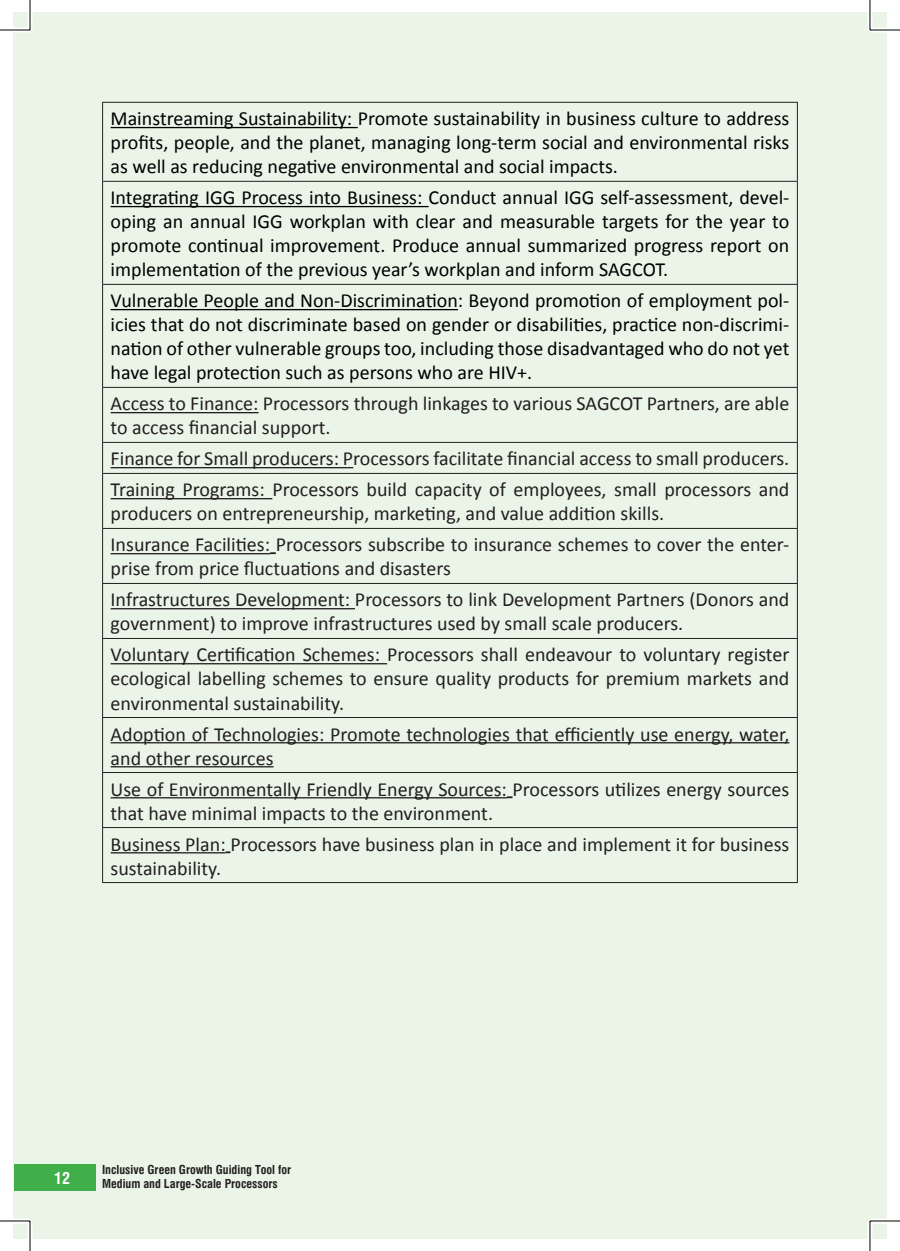
<style>
.page{position:relative;width:900px;height:1251px;background:#fff}
.page>*{position:absolute;margin:0;border:0;box-sizing:border-box;transform-origin:0 0}
.t1{font:20px/24px "Calibri";color:#231f20}
.t2{font:20px/24px "Calibri";color:#000001;text-align:justify}
.t3{font:700 condensed 16px "Swiss 721 BT";color:#fff}
.t4{font:700 condensed 12px/14.4px "Swiss 721 BT";color:#231f20}
</style>
<div class="page">
<div style="left:13px;top:13px;width:855px;height:1225px;background:#eaf4e7"></div>
<div style="left:868px;top:13px;width:18px;height:1225px;background:#eaf4e7"></div>
<div style="left:14px;top:1163px;width:82px;height:27px;background:#40ae49"></div>
<hr style="left:102px;top:103px;width:1px;height:78px;background:#231f20">
<hr style="left:796px;top:103px;width:1px;height:78px;background:#231f20">
<hr style="left:102px;top:181px;width:695px;height:1px;background:#231f20">
<hr style="left:102px;top:182px;width:1px;height:102px;background:#231f20">
<hr style="left:796px;top:182px;width:1px;height:102px;background:#231f20">
<hr style="left:102px;top:284px;width:695px;height:1px;background:#231f20">
<hr style="left:102px;top:285px;width:1px;height:102px;background:#231f20">
<hr style="left:796px;top:285px;width:1px;height:102px;background:#231f20">
<hr style="left:102px;top:387px;width:695px;height:1px;background:#231f20">
<hr style="left:102px;top:388px;width:1px;height:54px;background:#231f20">
<hr style="left:796px;top:388px;width:1px;height:54px;background:#231f20">
<hr style="left:102px;top:442px;width:695px;height:1px;background:#231f20">
<hr style="left:102px;top:443px;width:1px;height:30px;background:#231f20">
<hr style="left:796px;top:443px;width:1px;height:30px;background:#231f20">
<hr style="left:102px;top:473px;width:695px;height:1px;background:#231f20">
<hr style="left:102px;top:474px;width:1px;height:54px;background:#231f20">
<hr style="left:796px;top:474px;width:1px;height:54px;background:#231f20">
<hr style="left:102px;top:528px;width:695px;height:1px;background:#231f20">
<hr style="left:102px;top:529px;width:1px;height:54px;background:#231f20">
<hr style="left:796px;top:529px;width:1px;height:54px;background:#231f20">
<hr style="left:102px;top:583px;width:695px;height:1px;background:#231f20">
<hr style="left:102px;top:584px;width:1px;height:54px;background:#231f20">
<hr style="left:796px;top:584px;width:1px;height:54px;background:#231f20">
<hr style="left:102px;top:638px;width:695px;height:1px;background:#231f20">
<hr style="left:102px;top:639px;width:1px;height:78px;background:#231f20">
<hr style="left:796px;top:639px;width:1px;height:78px;background:#231f20">
<hr style="left:102px;top:717px;width:695px;height:1px;background:#231f20">
<hr style="left:102px;top:718px;width:1px;height:54px;background:#231f20">
<hr style="left:796px;top:718px;width:1px;height:54px;background:#231f20">
<hr style="left:102px;top:772px;width:695px;height:1px;background:#231f20">
<hr style="left:102px;top:773px;width:1px;height:54px;background:#231f20">
<hr style="left:796px;top:773px;width:1px;height:54px;background:#231f20">
<hr style="left:102px;top:827px;width:695px;height:1px;background:#231f20">
<hr style="left:102px;top:828px;width:1px;height:54px;background:#231f20">
<hr style="left:796px;top:828px;width:1px;height:54px;background:#231f20">
<hr style="left:102px;top:882px;width:695px;height:1px;background:#231f20">
<hr style="left:102px;top:102px;width:695px;height:1px;background:#231f20">
<hr style="left:110px;top:127px;width:247px;height:1px;background:#000001">
<hr style="left:110px;top:206px;width:318px;height:1px;background:#000001">
<hr style="left:110px;top:309px;width:347px;height:1px;background:#000001">
<hr style="left:110px;top:412px;width:148px;height:1px;background:#231f20">
<hr style="left:110px;top:467px;width:243px;height:1px;background:#231f20">
<hr style="left:110px;top:498px;width:162px;height:1px;background:#231f20">
<hr style="left:110px;top:553px;width:160px;height:1px;background:#231f20">
<svg style="left:270px;top:552px;width:6px;height:2px"></svg>
<hr style="left:110px;top:608px;width:245px;height:1px;background:#231f20">
<hr style="left:110px;top:663px;width:277px;height:1px;background:#231f20">
<hr style="left:110px;top:742px;width:679px;height:1px;background:#231f20">
<hr style="left:110px;top:766px;width:163px;height:1px;background:#231f20">
<hr style="left:110px;top:797px;width:396px;height:1px;background:#231f20">
<hr style="left:110px;top:852px;width:115px;height:1px;background:#231f20">
<svg style="left:0;top:28px;width:30px;height:5px"></svg>
<svg style="left:870px;top:28px;width:29px;height:5px"></svg>
<svg style="left:0;top:1218px;width:30px;height:5px"></svg>
<svg style="left:870px;top:1218px;width:29px;height:5px"></svg>
<svg style="left:28px;top:0;width:4px;height:30px"></svg>
<svg style="left:28px;top:1221px;width:4px;height:30px"></svg>
<svg style="left:867px;top:0;width:5px;height:30px"></svg>
<svg style="left:867px;top:1221px;width:5px;height:30px"></svg>
<hr style="left:0;top:30px;width:30px;height:1px;background:#000">
<hr style="left:869px;top:30px;width:30px;height:1px;background:#000">
<hr style="left:0;top:1220px;width:30px;height:1px;background:#000">
<hr style="left:869px;top:1220px;width:30px;height:1px;background:#000">
<hr style="left:30px;top:0;width:1px;height:30px;background:#000">
<hr style="left:30px;top:1221px;width:1px;height:30px;background:#000">
<hr style="left:869px;top:0;width:1px;height:30px;background:#000">
<hr style="left:869px;top:1221px;width:1px;height:30px;background:#000">
<p class="t2" style="left:110px;top:107px;width:680px">Mainstreaming Sustainability: Promote sustainability in business culture to address profits, people, and the planet, managing long-term social and environmental risks as well as reducing negative environmental and social impacts.</p>
<p class="t2" style="left:110px;top:186px;width:680px">Integrating IGG Process into Business: Conduct annual IGG self-assessment, devel&shy;oping an annual IGG workplan with clear and measurable targets for the year to promote continual improvement. Produce annual summarized progress report on implementation of the previous year’s workplan and inform SAGCOT.</p>
<p class="t2" style="left:110px;top:289px;width:680px">Vulnerable People and Non-Discrimination: Beyond promotion of employment pol&shy;icies that do not discriminate based on gender or disabilities, practice non-discrimi&shy;nation of other vulnerable groups too, including those disadvantaged who do not yet have legal protection such as persons who are HIV+.</p>
<p class="t1" style="left:110px;top:392px;width:680px">Access to Finance: Processors through linkages to various SAGCOT Partners, are able to access financial support.</p>
<p class="t1" style="left:110px;top:443px;width:680px;line-height:31px">Finance for Small producers: Processors facilitate financial access to small producers.<br>Training Programs: Processors build capacity of employees, small processors and</p>
<p class="t1" style="left:110px;top:498px;width:680px;line-height:31px">producers on entrepreneurship, marketing, and value addition skills.<br>Insurance Facilities: Processors subscribe to insurance schemes to cover the enter-</p>
<p class="t1" style="left:110px;top:553px;width:680px;line-height:31px">prise from price fluctuations and disasters<br>Infrastructures Development: Processors to link Development Partners (Donors and</p>
<p class="t1" style="left:110px;top:608px;width:680px;line-height:31px">government) to improve infrastructures used by small scale producers.<br>Voluntary Certification Schemes: Processors shall endeavour to voluntary register</p>
<p class="t1" style="left:110px;top:667px;width:680px">ecological labelling schemes to ensure quality products for premium markets and environmental sustainability.</p>
<p class="t1" style="left:110px;top:722px;width:680px">Adoption of Technologies: Promote technologies that efficiently use energy, water, and other resources</p>
<p class="t1" style="left:110px;top:777px;width:680px">Use of Environmentally Friendly Energy Sources: Processors utilizes energy sources that have minimal impacts to the environment.</p>
<p class="t1" style="left:110px;top:832px;width:680px">Business Plan: Processors have business plan in place and implement it for business sustainability.</p>
<p class="t3" style="left:54px;top:1168px;width:18px">12</p>
<p class="t4" style="left:102px;top:1162px;width:191px">Inclusive Green Growth Guiding Tool for<br>Medium and Large-Scale Processors</p>
</div>
